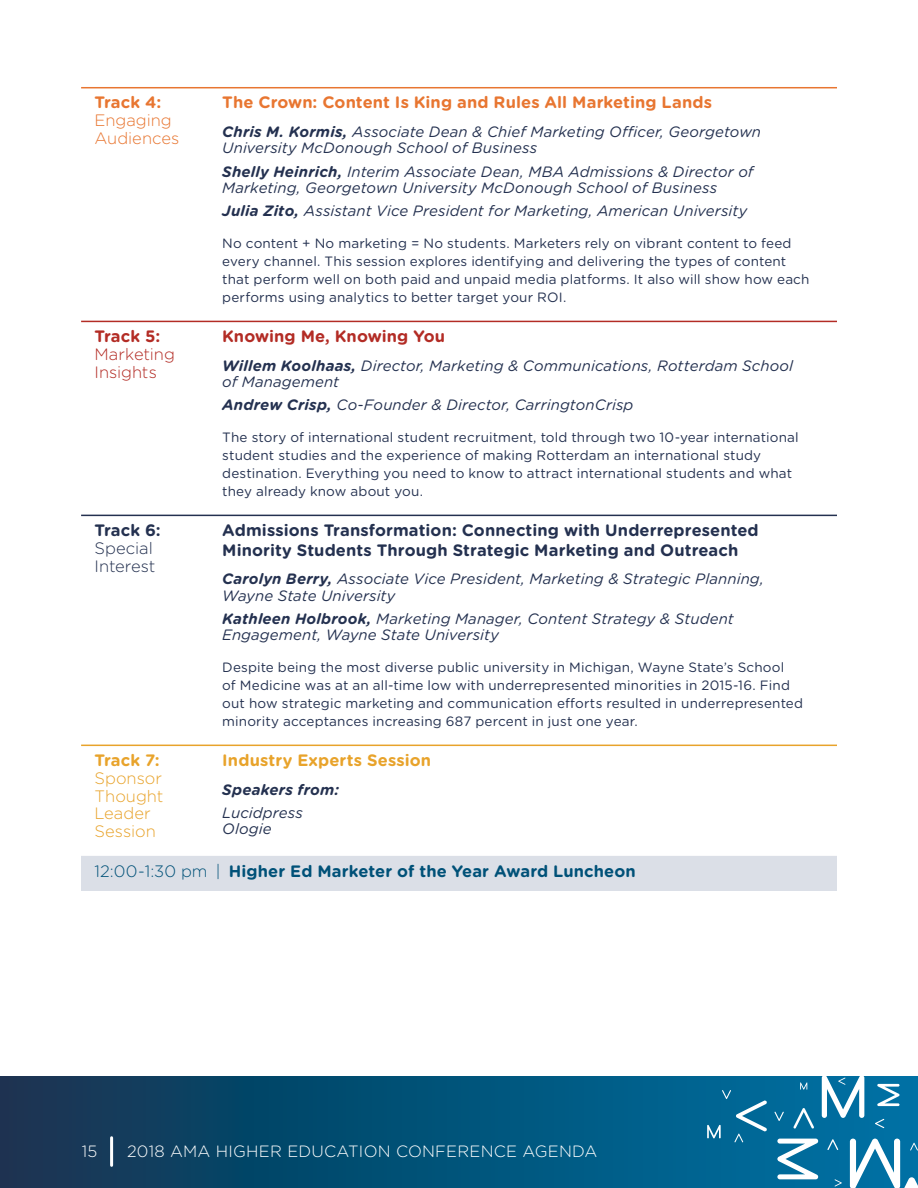
<style>
.page{position:relative;width:918px;height:1188px;background:#fff}
.page>*{position:absolute;margin:0;border:0;box-sizing:border-box;transform-origin:0 0}
.t1{font:700 16.5px/19.5px "Gotham Rounded";letter-spacing:.005em;color:#243150}
.t2{font:700 16.5px "Gotham Rounded";letter-spacing:.005em;color:#e87631}
.t3{font:700 16.5px "Gotham Rounded";letter-spacing:.005em;color:#005178}
.t4{font:700 16.5px "Gotham Rounded";letter-spacing:.01em;color:#e8a32b}
.t5{font:700 16.5px "Gotham Rounded";letter-spacing:.005em;color:#b32c25}
.t6{font:300 16.5px/17.9px "Gotham Rounded";color:#e8a32b}
.t7{font:300 16.5px/17.9px "Gotham Rounded";color:#e87631}
.t8{font:300 16.5px/17.9px "Gotham Rounded";letter-spacing:-.005em;color:#b32c25}
.t9{font:300 16.5px/17.9px "Gotham Rounded";color:#243150}
.t10{font:300 16.35px "Gotham Rounded";letter-spacing:.015em;color:#fff}
.t11{font:italic 15px/16.5px "Gotham Rounded";letter-spacing:.005em;color:#243150}
.t12{font:italic 700 15px "Gotham Rounded";letter-spacing:.015em;color:#243150}
.t13{font:13.5px/18px "Gotham Rounded";letter-spacing:.01em;color:#243150}
.s1{font-weight:700}
.s2{font-weight:300}
</style>
<div class="page">
<div style="left:0;top:1077px;width:918px;height:111px;background:linear-gradient(to right,#113450,#0074a6)"></div>
<hr style="left:110px;top:1138px;width:3px;height:27px;background:#fff">
<svg style="left:875px;top:1119px;width:9px;height:9px"></svg>
<svg style="left:835px;top:1179px;width:7px;height:8px"></svg>
<svg style="left:774px;top:1112px;width:10px;height:9px"></svg>
<svg style="left:793px;top:1108px;width:21px;height:21px"></svg>
<svg style="left:827px;top:1139px;width:11px;height:11px"></svg>
<svg style="left:822px;top:1076px;width:42px;height:42px"></svg>
<svg style="left:800px;top:1082px;width:7px;height:8px"></svg>
<svg style="left:777px;top:1139px;width:41px;height:40px"></svg>
<svg style="left:877px;top:1084px;width:23px;height:22px"></svg>
<svg style="left:850px;top:1139px;width:68px;height:49px"></svg>
<svg style="left:707px;top:1090px;width:60px;height:52px;background:#1d77a1"></svg>
<div style="left:81px;top:851px;width:756px;height:40px;background:#dbdfe7"></div>
<hr style="left:81px;top:87px;width:756px;height:1px;background:#e87631">
<hr style="left:81px;top:321px;width:756px;height:1px;background:#b32c25">
<hr style="left:81px;top:515px;width:756px;height:1px;background:#243150">
<hr style="left:81px;top:745px;width:756px;height:1px;background:#e8a32b">
<div style="left:81px;top:850px;width:756px;height:6px;background:#fff"></div>
<p class="t2" style="left:94px;top:91px;width:68px">Track 4:</p>
<p class="t7" style="left:94px;top:111px;width:86px">Engaging<br>Audiences</p>
<p class="t2" style="left:222px;top:91px;width:491px">The Crown: Content Is King and Rules All Marketing Lands</p>
<p class="t11" style="left:222px;top:123px;width:540px"><span class="s1">Chris M. Kormis,</span> Associate Dean &amp; Chief Marketing Officer, Georgetown<br>University McDonough School of Business</p>
<p class="t11" style="left:222px;top:163px;width:533px"><span class="s1">Shelly Heinrich,</span> Interim Associate Dean, MBA Admissions &amp; Director of<br>Marketing, Georgetown University McDonough School of Business</p>
<p class="t11" style="left:222px;top:202px;width:527px"><span class="s1">Julia Zito,</span> Assistant Vice President for Marketing, American University</p>
<p class="t13" style="left:222px;top:234px;width:589px">No content + No marketing = No students. Marketers rely on vibrant content to feed every channel. This session explores identifying and delivering the types of content that perform well on both paid and unpaid media platforms. It also will show how each performs using analytics to better target your ROI.</p>
<p class="t5" style="left:94px;top:324px;width:67px">Track 5:</p>
<p class="t8" style="left:94px;top:344px;width:82px">Marketing<br>Insights</p>
<p class="t5" style="left:222px;top:324px;width:224px">Knowing Me, Knowing You</p>
<p class="t11" style="left:222px;top:356px;width:572px"><span class="s1">Willem Koolhaas,</span> Director, Marketing &amp; Communications, Rotterdam School of Management</p>
<p class="t11" style="left:222px;top:396px;width:413px"><span class="s1">Andrew Crisp,</span> Co-Founder &amp; Director, CarringtonCrisp</p>
<p class="t13" style="left:222px;top:428px;width:578px">The story of international student recruitment, told through two 10-year international student studies and the experience of making Rotterdam an international study destination. Everything you need to know to attract international students and what they already know about you.</p>
<p class="t1" style="left:94px;top:520px;width:68px">Track 6:</p>
<p class="t9" style="left:94px;top:538px;width:63px">Special<br>Interest</p>
<p class="t1" style="left:222px;top:520px;width:538px">Admissions Transformation: Connecting with Underrepresented<br>Minority Students Through Strategic Marketing and Outreach</p>
<p class="t11" style="left:222px;top:570px;width:543px"><span class="s1">Carolyn Berry,</span> Associate Vice President, Marketing &amp; Strategic Planning,<br>Wayne State University</p>
<p class="t11" style="left:222px;top:610px;width:513px"><span class="s1">Kathleen Holbrook,</span> Marketing Manager, Content Strategy &amp; Student<br>Engagement, Wayne State University</p>
<p class="t13" style="left:222px;top:657px;width:582px">Despite being the most diverse public university in Michigan, Wayne State’s School<br>of Medicine was at an all-time low with underrepresented minorities in 2015-16. Find out how strategic marketing and communication efforts resulted in underrepresented minority acceptances increasing 687 percent in just one year.</p>
<p class="t4" style="left:94px;top:748px;width:67px">Track 7:</p>
<p class="t6" style="left:94px;top:768px;width:71px">Sponsor<br>Thought<br>Leader<br>Session</p>
<p class="t4" style="left:222px;top:748px;width:210px">Industry Experts Session</p>
<p class="t12" style="left:222px;top:778px;width:118px">Speakers from:</p>
<p class="t11" style="left:222px;top:804px;width:82px">Lucidpress<br>Ologie</p>
<p class="t3" style="left:94px;top:860px;width:543px"><span class="s2">12:00-1:30 pm |</span> Higher Ed Marketer of the Year Award Luncheon</p>
<p class="t10" style="left:82px;top:1140px;width:17px">15</p>
<p class="t10" style="left:127px;top:1140px;width:472px">2018 AMA HIGHER EDUCATION CONFERENCE AGENDA</p>
</div>
